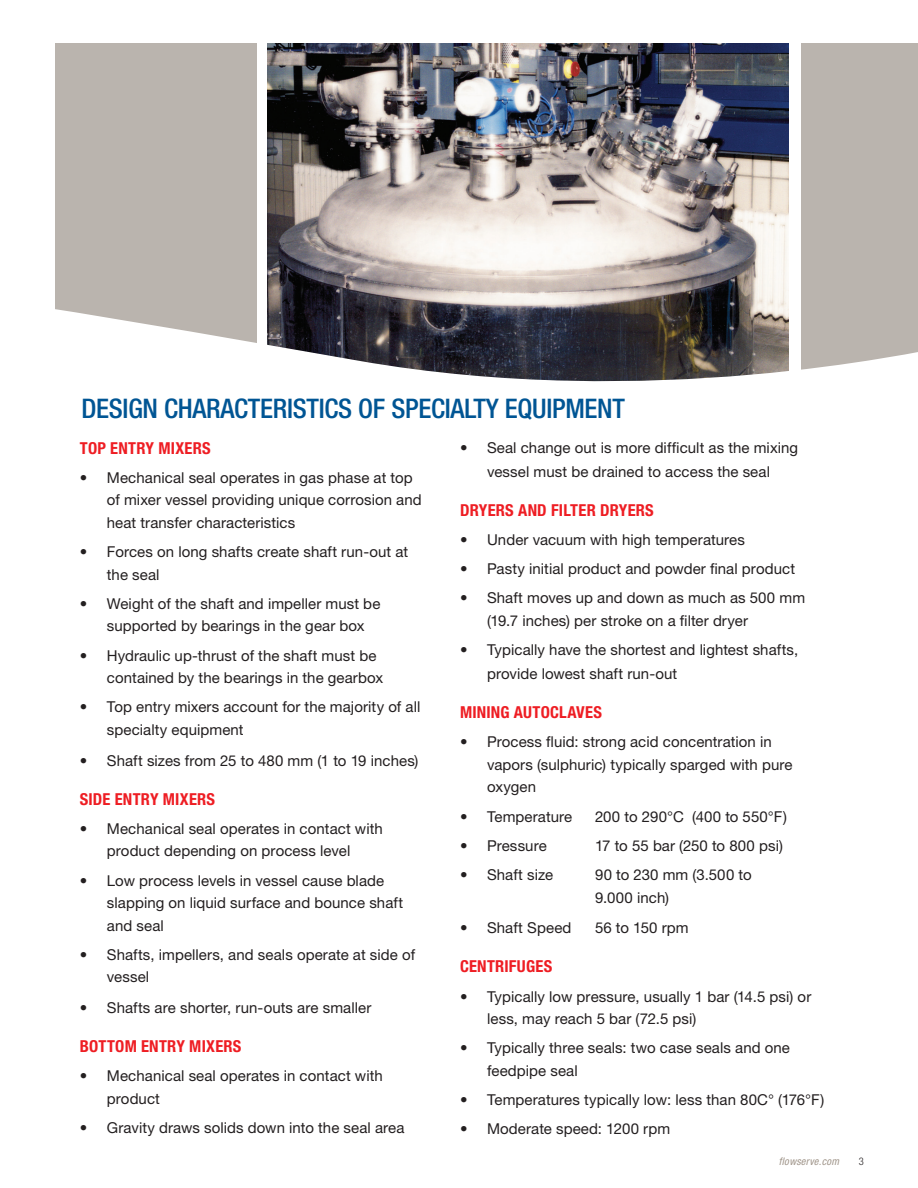
<style>
.page{position:relative;width:918px;height:1188px;background:#fff}
.page>*{position:absolute;margin:0;border:0;box-sizing:border-box;transform-origin:0 0}
.Products-Name{font:500 condensed 27px "Helvetica Neue LT Std";letter-spacing:-.01em;color:#005594}
.Body{font:700 condensed 16.5px "Helvetica Neue LT Std";letter-spacing:.015em;color:#ee1d23}
.Body_Subhead_Red{font:700 condensed 16.5px "Helvetica Neue LT Std";letter-spacing:.015em;color:#ee1d23}
.Body-2{font:15px/22.5px "Helvetica Neue LT Std";letter-spacing:.005em;color:#231f20}
.t1{font:italic condensed 10.5px "Helvetica Neue LT Std";letter-spacing:.025em;color:#a1968b}
.t2{font:300 condensed 10.5px "Helvetica Neue LT Std";color:#231f20}
</style>
<div class="page">
<div style="left:801px;top:44px;width:117px;height:345px;background:#bab4ae"></div>
<img style="left:267px;top:44px;width:521px;height:207px">
<div style="left:55px;top:44px;width:202px;height:345px;background:#bab4ae"></div>
<svg style="left:55px;top:251px;width:863px;height:138px"></svg>
<p class="Products-Name" style="left:81px;top:392px;width:545px">DESIGN CHARACTERISTICS OF SPECIALTY EQUIPMENT</p>
<p class="Body_Subhead_Red" style="left:80px;top:438px;width:132px">TOP ENTRY MIXERS</p>
<p class="Body-2" style="left:107px;top:466px;width:316px;text-indent:-27px">• Mechanical seal operates in gas phase at top of mixer vessel providing unique corrosion and heat transfer characteristics</p>
<p class="Body-2" style="left:107px;top:540px;width:303px;text-indent:-27px">• Forces on long shafts create shaft run-out at the seal</p>
<p class="Body-2" style="left:107px;top:592px;width:275px;text-indent:-27px">• Weight of the shaft and impeller must be supported by bearings in the gear box</p>
<p class="Body-2" style="left:107px;top:644px;width:278px;text-indent:-27px">• Hydraulic up-thrust of the shaft must be contained by the bearings in the gearbox</p>
<p class="Body-2" style="left:107px;top:696px;width:315px;text-indent:-27px">• Top entry mixers account for the majority of all specialty equipment</p>
<p class="Body-2" style="left:80px;top:749px;width:340px">• Shaft sizes from 25 to 480 mm (1 to 19 inches)</p>
<p class="Body" style="left:80px;top:789px;width:137px">SIDE ENTRY MIXERS</p>
<p class="Body-2" style="left:80px;top:817px;width:304px;text-align:center">• Mechanical seal operates in contact with product depending on process level</p>
<p class="Body-2" style="left:107px;top:869px;width:298px;text-indent:-27px">• Low process levels in vessel cause blade slapping on liquid surface and bounce shaft and seal</p>
<p class="Body-2" style="left:107px;top:943px;width:310px;text-indent:-27px">• Shafts, impellers, and seals operate at side of vessel</p>
<p class="Body-2" style="left:80px;top:996px;width:293px">• Shafts are shorter, run-outs are smaller</p>
<p class="Body" style="left:80px;top:1036px;width:163px">BOTTOM ENTRY MIXERS</p>
<p class="Body-2" style="left:107px;top:1065px;width:277px;text-indent:-27px">• Mechanical seal operates in contact with product</p>
<p class="Body-2" style="left:80px;top:1116px;width:326px">• Gravity draws solids down into the seal area</p>
<p class="Body-2" style="left:460px;top:435px;width:340px;line-height:24px;text-align:center">• Seal change out is more difficult as the mixing vessel must be drained to access the seal</p>
<p class="Body" style="left:460px;top:500px;width:195px">DRYERS AND FILTER DRYERS</p>
<p class="Body-2" style="left:460px;top:528px;width:286px">• Under vacuum with high temperatures</p>
<p class="Body-2" style="left:460px;top:557px;width:336px">• Pasty initial product and powder final product</p>
<p class="Body-2" style="left:487px;top:587px;width:320px;text-indent:-27px">• Shaft moves up and down as much as 500 mm (19.7 inches) per stroke on a filter dryer</p>
<p class="Body-2" style="left:487px;top:638px;width:313px;line-height:24px;text-indent:-27px">• Typically have the shortest and lightest shafts, provide lowest shaft run-out</p>
<p class="Body" style="left:460px;top:702px;width:143px">MINING AUTOCLAVES</p>
<p class="Body-2" style="left:487px;top:731px;width:307px;text-indent:-27px">• Process fluid: strong acid concentration in vapors (sulphuric) typically sparged with pure oxygen</p>
<p class="Body-2" style="left:460px;top:805px;width:114px">• Temperature</p>
<p class="Body-2" style="left:595px;top:805px;width:193px">200 to 290°C (400 to 550°F)</p>
<p class="Body-2" style="left:460px;top:834px;width:88px">• Pressure</p>
<p class="Body-2" style="left:595px;top:834px;width:189px">17 to 55 bar (250 to 800 psi)</p>
<p class="Body-2" style="left:460px;top:863px;width:95px">• Shaft size</p>
<p class="Body-2" style="left:595px;top:863px;width:158px">90 to 230 mm (3.500 to<br>9.000 inch)</p>
<p class="Body-2" style="left:460px;top:917px;width:113px">• Shaft Speed</p>
<p class="Body-2" style="left:595px;top:917px;width:95px">56 to 150 rpm</p>
<p class="Body" style="left:460px;top:957px;width:94px">CENTRIFUGES</p>
<p class="Body-2" style="left:487px;top:985px;width:326px;text-indent:-27px">• Typically low pressure, usually 1 bar (14.5 psi) or less, may reach 5 bar (72.5 psi)</p>
<p class="Body-2" style="left:487px;top:1037px;width:304px;text-indent:-27px">• Typically three seals: two case seals and one feedpipe seal</p>
<p class="Body-2" style="left:460px;top:1088px;width:366px">• Temperatures typically low: less than 80C° (176°F)</p>
<p class="Body-2" style="left:460px;top:1118px;width:212px">• Moderate speed: 1200 rpm</p>
<p class="t1" style="left:779px;top:1156px;width:61px">flowserve.com</p>
<p class="t2" style="left:859px;top:1155px;width:7px">3</p>
</div>
